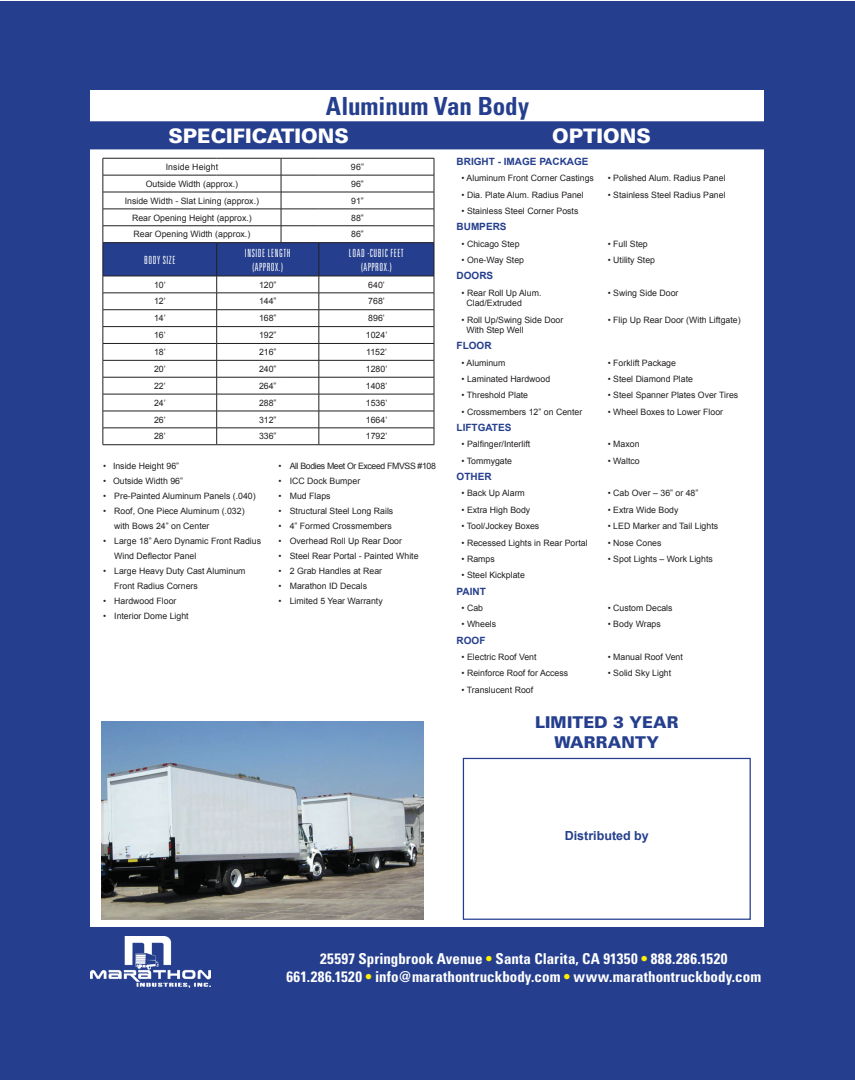
<style>
.page{position:relative;width:855px;height:1080px;background:#fff}
.page>*{position:absolute;margin:0;border:0;box-sizing:border-box;transform-origin:0 0}
.t1{font:700 condensed 25px "Univers";letter-spacing:-.005em;color:#253f8e}
.t2{font:900 20px "Univers";color:#fff}
.t3{font:900 16.25px "Univers";letter-spacing:.005em;color:#253f8e}
.t4{font:700 condensed 15px "Univers";letter-spacing:.01em;color:#fff}
.t5{font:700 12.5px "Arial";color:#253f8e}
.t6{font:300 ultra-condensed 11.25px "Univers";letter-spacing:.05em;color:#fff}
.t7{font:700 10px "Arial";color:#253f8e}
.t8{font:8.75px/15px "Arial";color:#231f20}
.t9{font:8.75px "Arial";letter-spacing:-.04em;color:#231f20}
.s1{color:#fff101}
</style>
<div class="page">
<div style="left:0;top:1px;width:855px;height:1079px;background:#253f8e"></div>
<div style="left:90px;top:90px;width:673px;height:837px;background:#fff"></div>
<div style="left:463px;top:758px;width:288px;height:162px;border:1px solid #243c92"></div>
<img style="left:90px;top:937px;width:121px;height:50px">
<img style="left:102px;top:721px;width:321px;height:199px">
<div style="left:90px;top:121px;width:674px;height:28px;background:#253f8e"></div>
<hr style="left:217px;top:445px;width:64px;height:1px;background:#231f20">
<hr style="left:281px;top:445px;width:38px;height:1px;background:#231f20">
<hr style="left:103px;top:445px;width:114px;height:1px;background:#231f20">
<hr style="left:319px;top:445px;width:115px;height:1px;background:#231f20">
<svg style="left:103px;top:158px;width:332px;height:287px"></svg>
<hr style="left:103px;top:242px;width:114px;height:1px;background:#231f20">
<hr style="left:217px;top:242px;width:64px;height:1px;background:#231f20">
<hr style="left:281px;top:242px;width:38px;height:1px;background:#231f20">
<hr style="left:319px;top:242px;width:115px;height:1px;background:#231f20">
<p class="t1" style="left:326px;top:91px;width:205px">Aluminum Van Body</p>
<p class="t2" style="left:168px;top:124px;width:182px">SPECIFICATIONS</p>
<p class="t2" style="left:552px;top:124px;width:100px">OPTIONS</p>
<p class="t8" style="left:166px;top:159px;width:54px">Inside Height</p>
<p class="t8" style="left:351px;top:159px;width:15px">96”</p>
<p class="t8" style="left:146px;top:176px;width:94px">Outside Width (approx.)</p>
<p class="t8" style="left:351px;top:176px;width:14px">96”</p>
<p class="t8" style="left:125px;top:193px;width:136px">Inside Width - Slat Lining (approx.)</p>
<p class="t8" style="left:351px;top:193px;width:14px">91”</p>
<p class="t8" style="left:132px;top:210px;width:121px">Rear Opening Height (approx.)</p>
<p class="t8" style="left:351px;top:210px;width:14px">88”</p>
<p class="t8" style="left:134px;top:227px;width:118px">Rear Opening Width (approx.)</p>
<p class="t8" style="left:351px;top:227px;width:14px">86”</p>
<p class="t6" style="left:144px;top:254px;width:33px">BODY SIZE</p>
<p class="t7" style="left:457px;top:155px;width:134px">BRIGHT - IMAGE PACKAGE</p>
<p class="t8" style="left:462px;top:171px;width:134px">• Aluminum Front Corner Castings</p>
<p class="t8" style="left:608px;top:171px;width:119px">• Polished Alum. Radius Panel</p>
<p class="t8" style="left:462px;top:187px;width:124px">• Dia. Plate Alum. Radius Panel</p>
<p class="t8" style="left:608px;top:187px;width:119px">• Stainless Steel Radius Panel</p>
<p class="t8" style="left:462px;top:204px;width:118px">• Stainless Steel Corner Posts</p>
<p class="t7" style="left:457px;top:220px;width:51px">BUMPERS</p>
<p class="t8" style="left:462px;top:236px;width:60px">• Chicago Step</p>
<p class="t8" style="left:608px;top:236px;width:42px">• Full Step</p>
<p class="t8" style="left:462px;top:253px;width:64px">• One-Way Step</p>
<p class="t8" style="left:608px;top:253px;width:49px">• Utility Step</p>
<p class="t7" style="left:457px;top:269px;width:38px">DOORS</p>
<p class="t8" style="left:462px;top:285px;width:81px">• Rear Roll Up Alum.</p>
<p class="t8" style="left:466px;top:296px;width:57px">Clad/Extruded</p>
<p class="t6" style="left:245px;top:248px;width:47px">INSIDE LENGTH</p>
<p class="t6" style="left:253px;top:261px;width:32px">(APPROX.)</p>
<p class="t6" style="left:349px;top:248px;width:56px">LOAD -CUBIC FEET</p>
<p class="t6" style="left:361px;top:261px;width:32px">(APPROX.)</p>
<p class="t8" style="left:154px;top:277px;width:13px">10’</p>
<p class="t8" style="left:259px;top:277px;width:19px">120”</p>
<p class="t8" style="left:368px;top:277px;width:18px">640’</p>
<p class="t8" style="left:154px;top:294px;width:13px">12’</p>
<p class="t8" style="left:259px;top:294px;width:19px">144”</p>
<p class="t8" style="left:368px;top:294px;width:18px">768’</p>
<p class="t8" style="left:154px;top:311px;width:13px">14’</p>
<p class="t8" style="left:259px;top:311px;width:19px">168”</p>
<p class="t8" style="left:368px;top:311px;width:18px">896’</p>
<p class="t8" style="left:154px;top:328px;width:13px">16’</p>
<p class="t8" style="left:259px;top:328px;width:19px">192”</p>
<p class="t8" style="left:366px;top:328px;width:23px">1024’</p>
<p class="t8" style="left:154px;top:345px;width:13px">18’</p>
<p class="t8" style="left:259px;top:345px;width:19px">216”</p>
<p class="t8" style="left:366px;top:345px;width:22px">1152’</p>
<p class="t8" style="left:154px;top:361px;width:13px">20’</p>
<p class="t8" style="left:259px;top:361px;width:19px">240”</p>
<p class="t8" style="left:366px;top:361px;width:23px">1280’</p>
<p class="t8" style="left:154px;top:378px;width:13px">22’</p>
<p class="t8" style="left:259px;top:378px;width:19px">264”</p>
<p class="t8" style="left:366px;top:378px;width:23px">1408’</p>
<p class="t8" style="left:154px;top:395px;width:13px">24’</p>
<p class="t8" style="left:259px;top:395px;width:19px">288”</p>
<p class="t8" style="left:366px;top:395px;width:23px">1536’</p>
<p class="t8" style="left:154px;top:412px;width:13px">26’</p>
<p class="t8" style="left:259px;top:412px;width:19px">312”</p>
<p class="t8" style="left:366px;top:412px;width:23px">1664’</p>
<p class="t8" style="left:154px;top:429px;width:13px">28’</p>
<p class="t8" style="left:259px;top:429px;width:19px">336”</p>
<p class="t8" style="left:366px;top:429px;width:23px">1792’</p>
<p class="t8" style="left:103px;top:458px;width:78px">• Inside Height 96”</p>
<p class="t8" style="left:103px;top:473px;width:82px">• Outside Width 96”</p>
<p class="t8" style="left:103px;top:488px;width:154px">• Pre-Painted Aluminum Panels (.040)</p>
<p class="t8" style="left:103px;top:503px;width:143px">• Roof, One Piece Aluminum (.032)</p>
<p class="t8" style="left:114px;top:518px;width:97px">with Bows 24” on Center</p>
<p class="t8" style="left:114px;top:533px;width:148px;text-indent:-11px">• Large 18” Aero Dynamic Front Radius<br>Wind Deflector Panel</p>
<p class="t8" style="left:103px;top:563px;width:144px">• Large Heavy Duty Cast Aluminum</p>
<p class="t8" style="left:114px;top:578px;width:85px">Front Radius Corners</p>
<p class="t8" style="left:103px;top:593px;width:75px">• Hardwood Floor</p>
<p class="t8" style="left:103px;top:608px;width:87px">• Interior Dome Light</p>
<p class="t8" style="left:608px;top:285px;width:72px">• Swing Side Door</p>
<p class="t8" style="left:462px;top:312px;width:103px">• Roll Up/Swing Side Door</p>
<p class="t8" style="left:466px;top:323px;width:59px">With Step Well</p>
<p class="t8" style="left:608px;top:312px;width:134px">• Flip Up Rear Door (With Liftgate)</p>
<p class="t7" style="left:457px;top:339px;width:36px">FLOOR</p>
<p class="t8" style="left:462px;top:355px;width:45px">• Aluminum</p>
<p class="t8" style="left:608px;top:355px;width:70px">• Forklift Package</p>
<p class="t8" style="left:462px;top:372px;width:90px">• Laminated Hardwood</p>
<p class="t8" style="left:608px;top:372px;width:87px">• Steel Diamond Plate</p>
<p class="t8" style="left:462px;top:388px;width:68px">• Threshold Plate</p>
<p class="t8" style="left:608px;top:388px;width:132px">• Steel Spanner Plates Over Tires</p>
<p class="t8" style="left:462px;top:404px;width:122px">• Crossmembers 12” on Center</p>
<p class="t8" style="left:608px;top:404px;width:117px">• Wheel Boxes to Lower Floor</p>
<p class="t7" style="left:457px;top:421px;width:56px">LIFTGATES</p>
<p class="t8" style="left:462px;top:437px;width:70px">• Palfinger/Interlift</p>
<p class="t8" style="left:608px;top:437px;width:33px">• Maxon</p>
<p class="t8" style="left:462px;top:453px;width:52px">• Tommygate</p>
<p class="t8" style="left:608px;top:453px;width:33px">• Waltco</p>
<p class="t7" style="left:457px;top:470px;width:36px">OTHER</p>
<p class="t8" style="left:462px;top:486px;width:65px">• Back Up Alarm</p>
<p class="t8" style="left:608px;top:486px;width:92px">• Cab Over – 36” or 48”</p>
<p class="t8" style="left:462px;top:502px;width:70px">• Extra High Body</p>
<p class="t8" style="left:608px;top:502px;width:72px">• Extra Wide Body</p>
<p class="t8" style="left:462px;top:519px;width:79px">• Tool/Jockey Boxes</p>
<p class="t8" style="left:608px;top:519px;width:112px">• LED Marker and Tail Lights</p>
<p class="t8" style="left:462px;top:535px;width:128px">• Recessed Lights in Rear Portal</p>
<p class="t8" style="left:608px;top:535px;width:55px">• Nose Cones</p>
<p class="t8" style="left:462px;top:551px;width:35px">• Ramps</p>
<p class="t8" style="left:608px;top:551px;width:107px">• Spot Lights – Work Lights</p>
<p class="t8" style="left:462px;top:568px;width:65px">• Steel Kickplate</p>
<p class="t7" style="left:457px;top:584px;width:31px">PAINT</p>
<p class="t8" style="left:462px;top:600px;width:23px">• Cab</p>
<p class="t8" style="left:608px;top:600px;width:66px">• Custom Decals</p>
<p class="t8" style="left:462px;top:617px;width:36px">• Wheels</p>
<p class="t8" style="left:608px;top:617px;width:54px">• Body Wraps</p>
<p class="t7" style="left:457px;top:633px;width:30px">ROOF</p>
<p class="t8" style="left:462px;top:649px;width:77px">• Electric Roof Vent</p>
<p class="t8" style="left:608px;top:649px;width:77px">• Manual Roof Vent</p>
<p class="t8" style="left:462px;top:666px;width:108px">• Reinforce Roof for Access</p>
<p class="t8" style="left:608px;top:666px;width:65px">• Solid Sky Light</p>
<p class="t8" style="left:462px;top:682px;width:73px">• Translucent Roof</p>
<p class="t9" style="left:279px;top:460px;width:159px">• All Bodies Meet Or Exceed FMVSS #108</p>
<p class="t8" style="left:279px;top:473px;width:83px">• ICC Dock Bumper</p>
<p class="t8" style="left:279px;top:488px;width:54px">• Mud Flaps</p>
<p class="t8" style="left:279px;top:503px;width:116px">• Structural Steel Long Rails</p>
<p class="t8" style="left:279px;top:518px;width:115px">• 4” Formed Crossmembers</p>
<p class="t8" style="left:279px;top:533px;width:125px">• Overhead Roll Up Rear Door</p>
<p class="t8" style="left:279px;top:548px;width:142px">• Steel Rear Portal - Painted White</p>
<p class="t8" style="left:279px;top:563px;width:105px">• 2 Grab Handles at Rear</p>
<p class="t8" style="left:279px;top:578px;width:90px">• Marathon ID Decals</p>
<p class="t8" style="left:279px;top:593px;width:106px">• Limited 5 Year Warranty</p>
<p class="t3" style="left:535px;top:712px;width:145px">LIMITED 3 YEAR</p>
<p class="t3" style="left:554px;top:732px;width:106px">WARRANTY</p>
<p class="t5" style="left:565px;top:827px;width:86px">Distributed by</p>
<p class="t4" style="left:320px;top:950px;width:409px">25597 Springbrook Avenue <span class="s1">•</span> Santa Clarita, CA 91350 <span class="s1">•</span> 888.286.1520</p>
<p class="t4" style="left:286px;top:967px;width:476px">661.286.1520 <span class="s1">•</span> info@marathontruckbody.com <span class="s1">•</span> www.marathontruckbody.com</p>
</div>
